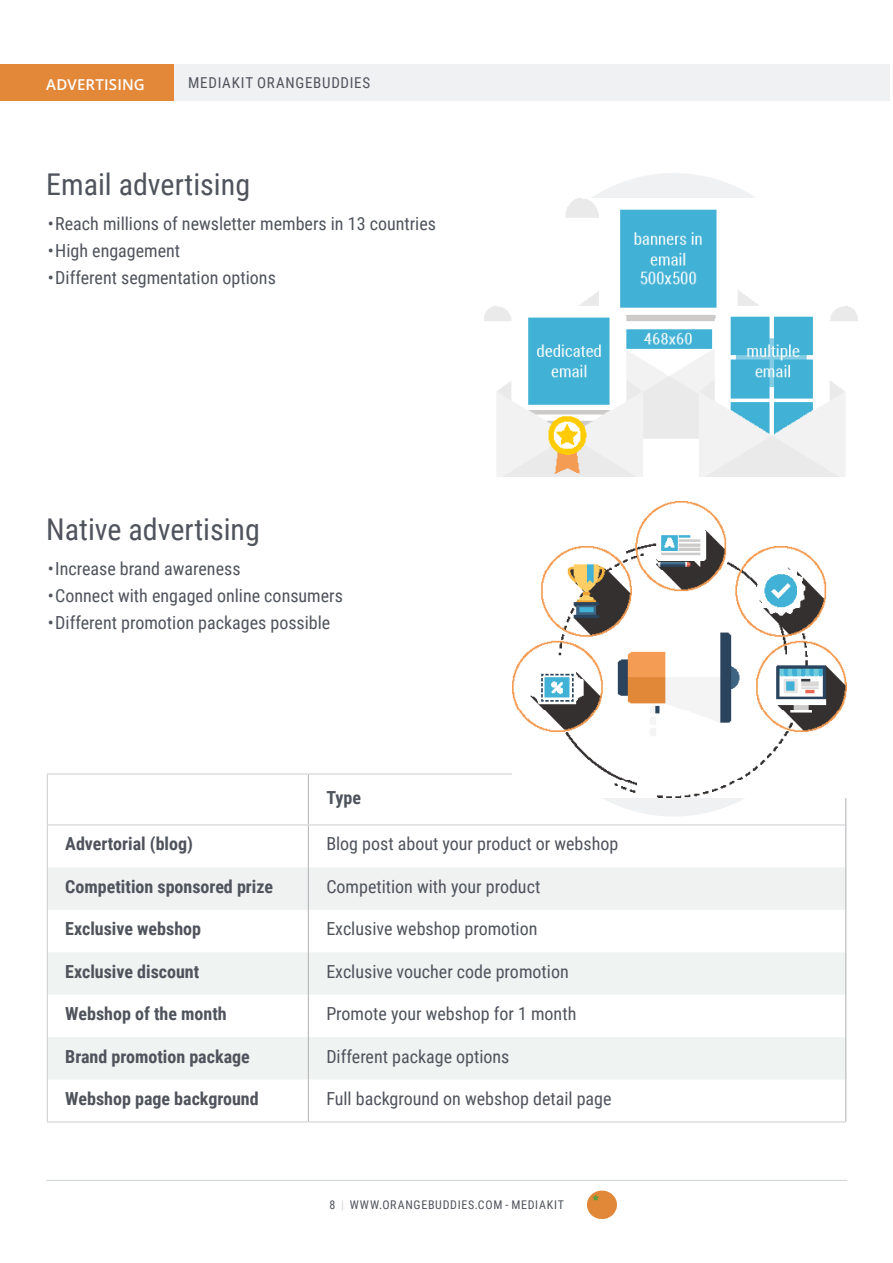
<style>
.page{position:relative;width:893px;height:1263px;background:#fff}
.page>*{position:absolute;margin:0;border:0;box-sizing:border-box;transform-origin:0 0}
.SubSubTitle{font:30px "Roboto Condensed";color:#4f535c}
.Table_-_normal_text{font:18px "Roboto Condensed";color:#4f535c}
.Table_-_bold_text{font:700 18px "Roboto Condensed";color:#4f535c}
.t1{font:15px "Roboto Condensed";letter-spacing:.05em;color:#4f535c}
.C__Header{font:600 15px "Open Sans";letter-spacing:.015em;color:#fff}
.t2{font:12px "Roboto Condensed";letter-spacing:.06em;color:#4f535c}
.s1{color:#d3d8d6}
</style>
<div class="page">
<hr style="left:46px;top:1180px;width:801px;height:1px;background:#d3d8d6">
<div style="left:134px;top:64px;width:756px;height:36px;background:#f0f1f2"></div>
<div style="left:0;top:64px;width:173px;height:36px;background:#e38738"></div>
<svg style="left:587px;top:1190px;width:30px;height:29px"></svg>
<div style="left:524px;top:173px;width:299px;height:298px;background:#f0f1f2;border-radius:50%"></div>
<img style="left:484px;top:199px;width:374px;height:278px">
<svg style="left:48px;top:825px;width:798px;height:296px"></svg>
<div style="left:48px;top:867px;width:798px;height:43px;background:#eff2f1"></div>
<svg style="left:48px;top:952px;width:798px;height:127px;fill:#eff3f1"></svg>
<hr style="left:308px;top:774px;width:1px;height:50px;background:#afafb3">
<hr style="left:846px;top:774px;width:1px;height:51px;background:#afafb3">
<hr style="left:308px;top:825px;width:1px;height:42px;background:#afafb3">
<hr style="left:308px;top:867px;width:1px;height:43px;background:#afafb3">
<hr style="left:308px;top:910px;width:1px;height:42px;background:#afafb3">
<hr style="left:308px;top:952px;width:1px;height:43px;background:#afafb3">
<hr style="left:308px;top:995px;width:1px;height:42px;background:#afafb3">
<hr style="left:308px;top:1037px;width:1px;height:42px;background:#afafb3">
<hr style="left:308px;top:1079px;width:1px;height:42px;background:#afafb3">
<hr style="left:846px;top:825px;width:1px;height:42px;background:#afafb3">
<hr style="left:846px;top:867px;width:1px;height:43px;background:#afafb3">
<hr style="left:846px;top:910px;width:1px;height:42px;background:#afafb3">
<hr style="left:846px;top:952px;width:1px;height:43px;background:#afafb3">
<hr style="left:846px;top:995px;width:1px;height:42px;background:#afafb3">
<hr style="left:846px;top:1037px;width:1px;height:42px;background:#afafb3">
<hr style="left:846px;top:1079px;width:1px;height:42px;background:#afafb3">
<hr style="left:47px;top:824px;width:261px;height:1px;background:#cdccd0">
<hr style="left:308px;top:824px;width:538px;height:1px;background:#cdccd0">
<hr style="left:47px;top:1121px;width:261px;height:1px;background:#cdccd0">
<hr style="left:308px;top:1121px;width:538px;height:1px;background:#cdccd0">
<hr style="left:47px;top:773px;width:261px;height:1px;background:#cdccd0">
<hr style="left:308px;top:773px;width:538px;height:1px;background:#cdccd0">
<hr style="left:47px;top:825px;width:1px;height:42px;background:#cdccd0">
<hr style="left:47px;top:867px;width:1px;height:43px;background:#cdccd0">
<hr style="left:47px;top:910px;width:1px;height:42px;background:#cdccd0">
<hr style="left:47px;top:952px;width:1px;height:43px;background:#cdccd0">
<hr style="left:47px;top:995px;width:1px;height:42px;background:#cdccd0">
<hr style="left:47px;top:1037px;width:1px;height:42px;background:#cdccd0">
<hr style="left:47px;top:1079px;width:1px;height:42px;background:#cdccd0">
<hr style="left:47px;top:774px;width:1px;height:50px;background:#cdccd0">
<div style="left:524px;top:518px;width:299px;height:298px;background:#f0f1f2;border-radius:50%"></div>
<img style="left:512px;top:501px;width:334px;height:296px">
<p class="C__Header" style="left:46px;top:75px;width:100px">ADVERTISING</p>
<p class="t1" style="left:188px;top:72px;width:183px">MEDIAKIT ORANGEBUDDIES</p>
<p class="SubSubTitle" style="left:46px;top:163px;width:205px">Email advertising</p>
<p class="Table_-_normal_text" style="left:48px;top:210px;width:390px">•Reach millions of newsletter members in 13 countries</p>
<p class="Table_-_normal_text" style="left:48px;top:237px;width:134px">•High engagement</p>
<p class="Table_-_normal_text" style="left:48px;top:264px;width:230px">•Different segmentation options</p>
<p class="SubSubTitle" style="left:46px;top:509px;width:215px">Native advertising</p>
<p class="Table_-_normal_text" style="left:48px;top:556px;width:194px">•Increase brand awareness</p>
<p class="Table_-_normal_text" style="left:48px;top:583px;width:297px">•Connect with engaged online consumers</p>
<p class="Table_-_normal_text" style="left:48px;top:610px;width:284px">•Different promotion packages possible</p>
<p class="Table_-_bold_text" style="left:326px;top:785px;width:36px">Type</p>
<p class="Table_-_bold_text" style="left:65px;top:831px;width:129px">Advertorial (blog)</p>
<p class="Table_-_normal_text" style="left:326px;top:831px;width:293px">Blog post about your product or webshop</p>
<p class="Table_-_bold_text" style="left:65px;top:874px;width:209px">Competition sponsored prize</p>
<p class="Table_-_normal_text" style="left:326px;top:874px;width:215px">Competition with your product</p>
<p class="Table_-_bold_text" style="left:65px;top:916px;width:137px">Exclusive webshop</p>
<p class="Table_-_normal_text" style="left:326px;top:916px;width:213px">Exclusive webshop promotion</p>
<p class="Table_-_bold_text" style="left:65px;top:959px;width:136px">Exclusive discount</p>
<p class="Table_-_normal_text" style="left:326px;top:959px;width:244px">Exclusive voucher code promotion</p>
<p class="Table_-_bold_text" style="left:65px;top:1001px;width:163px">Webshop of the month</p>
<p class="Table_-_normal_text" style="left:326px;top:1001px;width:251px">Promote your webshop for 1 month</p>
<p class="Table_-_bold_text" style="left:65px;top:1043px;width:186px">Brand promotion package</p>
<p class="Table_-_normal_text" style="left:326px;top:1043px;width:185px">Different package options</p>
<p class="Table_-_bold_text" style="left:65px;top:1086px;width:195px">Webshop page background</p>
<p class="Table_-_normal_text" style="left:326px;top:1086px;width:287px">Full background on webshop detail page</p>
<p class="t2" style="left:329px;top:1197px;width:236px">8 <span class="s1">|</span> WWW.ORANGEBUDDIES.COM - MEDIAKIT</p>
</div>
